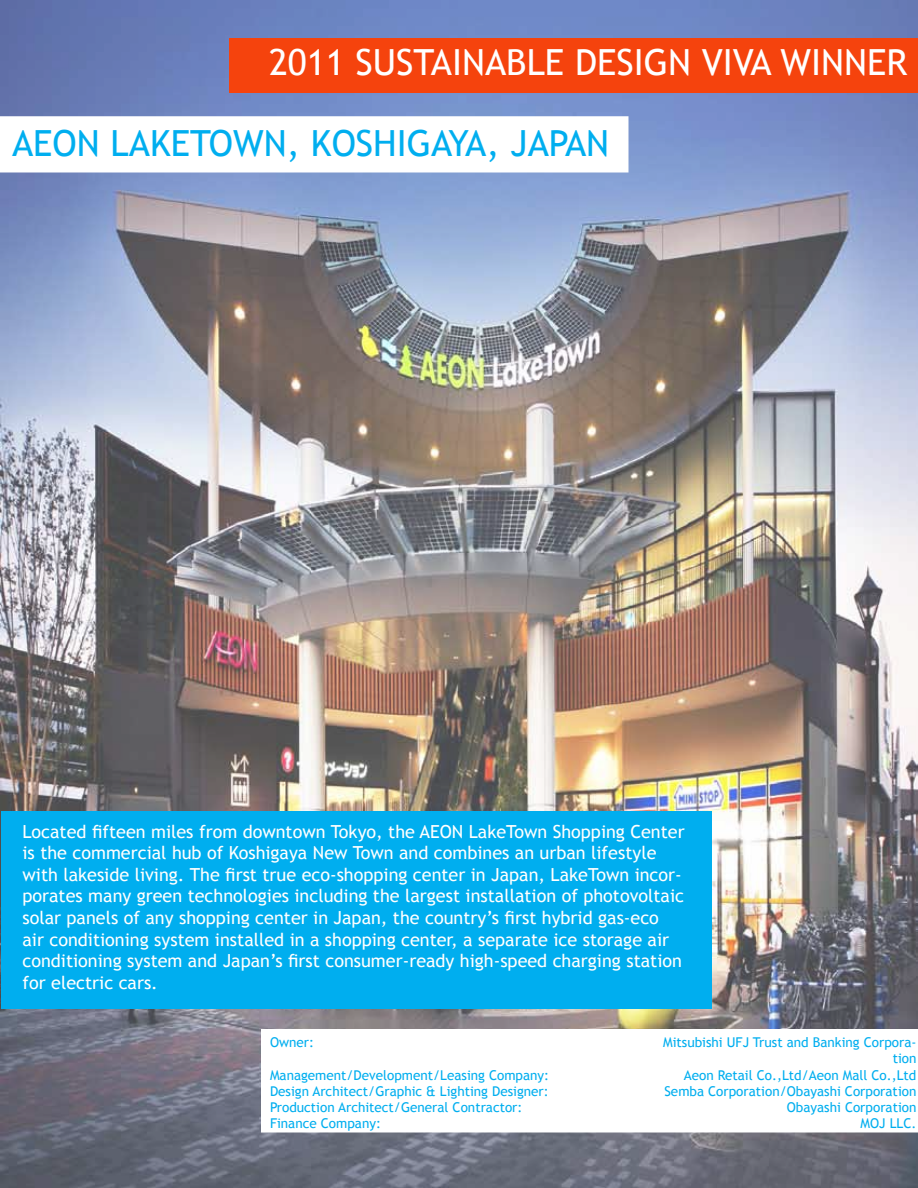
<style>
.page{position:relative;width:918px;height:1188px;background:#fff}
.page>*{position:absolute;margin:0;border:0;box-sizing:border-box;transform-origin:0 0}
.t1{font:36px "Trebuchet MS";color:#fff}
.t2{font:36px "Trebuchet MS";color:#00aeef}
.t3{font:18px/21.6px "Trebuchet MS";color:#fff}
.t4{font:13.5px/16.2px "Trebuchet MS";color:#00aeef;text-align:right}
</style>
<div class="page">
<img style="left:0;top:0;width:918px;height:1188px">
<div style="left:1px;top:812px;width:711px;height:198px;background:#00aeef"></div>
<div style="left:230px;top:38px;width:688px;height:55px;background:#f5430d"></div>
<div style="left:0;top:117px;width:628px;height:55px;background:#fff"></div>
<div style="left:0;top:116px;width:628px;height:56px;border:2px solid #fff"></div>
<div style="left:262px;top:1030px;width:655px;height:102px;background:#fff"></div>
<h1 class="t1" style="left:269px;top:41px;width:147px">2011 SUSTAINABLE</h1>
<h1 class="t1" style="left:575px;top:41px;width:146px">DESIGN VIVA</h1>
<h1 class="t1" style="left:781px;top:41px;width:51px">WINNER</h1>
<h1 class="t2" style="left:12px;top:122px;width:23px">AEON</h1>
<h1 class="t2" style="left:111px;top:122px;width:500px">LakeTown, Koshigaya, Japan</h1>
<p class="t3" style="left:22px;top:821px;width:664px;text-indent:446px">LakeTown Shopping Center is the commercial hub of Koshigaya New Town and combines an urban lifestyle with lakeside living. The first true eco-shopping center in Japan, LakeTown incor&shy;porates many green technologies including the largest installation of photovoltaic solar panels of any shopping center in Japan, the country’s first hybrid gas-eco air conditioning system installed in a shopping center, a separate ice storage air conditioning system and Japan’s first consumer-ready high-speed charging station for electric cars.</p>
<p class="t3" style="left:22px;top:821px;width:409px">Located fifteen miles from downtown Tokyo, the AEON</p>
<p class="t4" style="left:270px;top:1035px;width:98px">Owner: M</p>
<p class="t4" style="left:673px;top:1035px;width:245px">itsubishi UFJ Trust and Banking Corpora&shy;tion</p>
<p class="t4" style="left:270px;top:1067px;width:296px">Management/Development/Leasing Company: A</p>
<p class="t4" style="left:692px;top:1067px;width:226px">eon Retail Co.,Ltd/Aeon Mall Co.,Ltd</p>
<p class="t4" style="left:270px;top:1083px;width:321px">Design Architect/Graphic &amp; Lighting Designer: S</p>
<p class="t4" style="left:671px;top:1083px;width:247px">emba Corporation/Obayashi Corporation</p>
<p class="t4" style="left:270px;top:1099px;width:272px">Production Architect/General Contractor: O</p>
<p class="t4" style="left:796px;top:1099px;width:122px">bayashi Corporation</p>
<p class="t4" style="left:270px;top:1116px;width:143px">Finance Company: MO</p>
<p class="t4" style="left:879px;top:1116px;width:39px">J LLC.</p>
</div>
